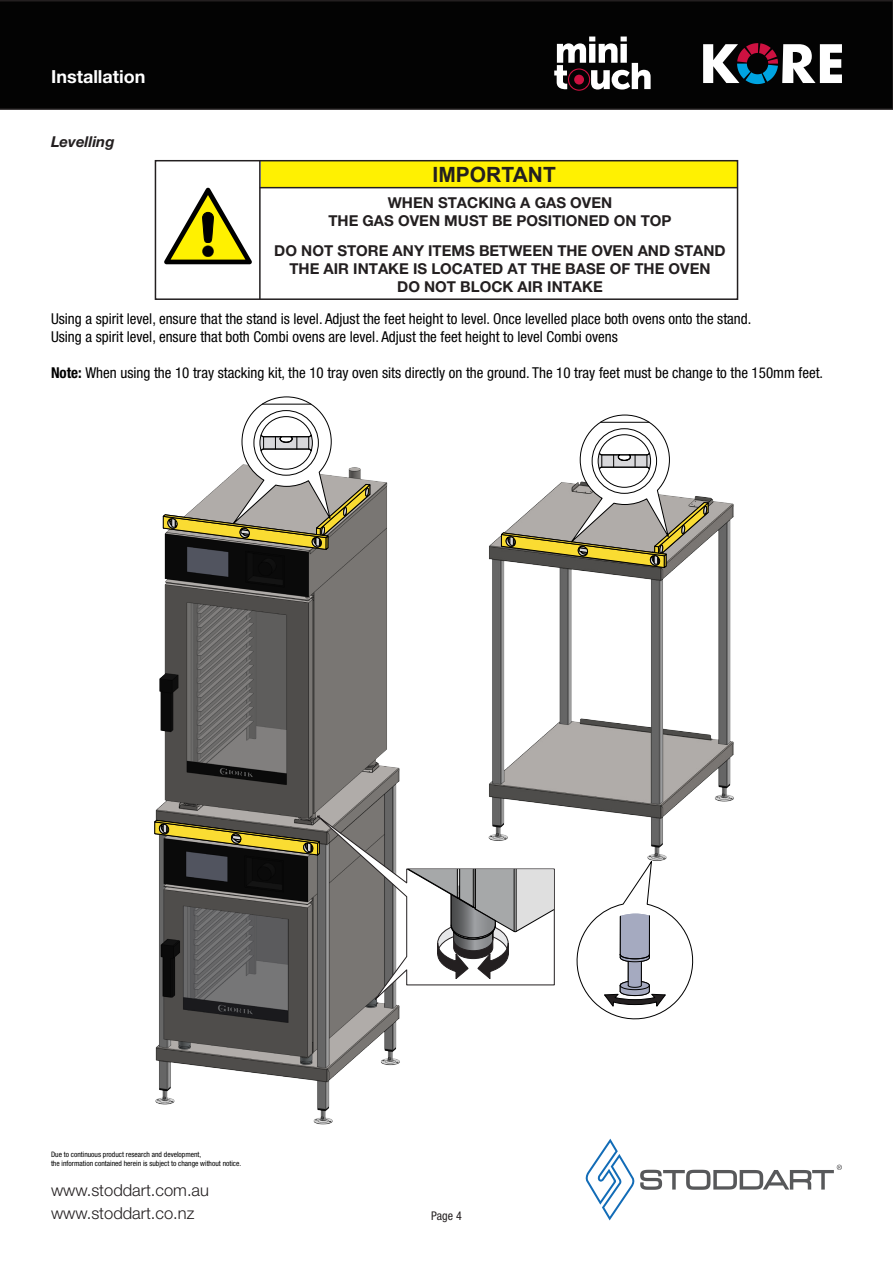
<style>
.page{position:relative;width:893px;height:1263px;background:#fff}
.page>*{position:absolute;margin:0;border:0;box-sizing:border-box;transform-origin:0 0}
.Cells{font:700 21px "Arial";color:#231f20}
.Header_non_content{font:700 18px "Helvetica Neue LT Pro";color:#fff}
.t1{font:300 16.5px/22.8px "Helvetica Neue LT Pro";color:#231f20}
.operation{font:condensed 15px "Helvetica Neue LT Pro";color:#000}
.Cells-2{font:700 15px "Helvetica Neue LT Pro";color:#231f20}
.Sub_Header_Info_-_JM{font:italic 700 15px "Helvetica Neue LT Pro";color:#231f20}
.t2{font:condensed 12px "Helvetica Neue LT Pro";color:#231f20}
.t3{font:condensed 7.5px/9px "Helvetica Neue LT Pro";color:#000}
.s1{font-weight:700}
</style>
<div class="page">
<svg style="left:585px;top:1139px;width:257px;height:81px"></svg>
<div style="left:0;top:0;width:893px;height:110px;background:#030303"></div>
<svg style="left:703px;top:43px;width:139px;height:41px"></svg>
<svg style="left:554px;top:37px;width:97px;height:54px"></svg>
<img style="left:155px;top:480px;width:245px;height:645px">
<svg style="left:162px;top:396px;width:208px;height:154px"></svg>
<hr style="left:262px;top:404px;width:49px;height:1px;background:#000">
<svg style="left:308px;top:808px;width:247px;height:196px"></svg>
<svg style="left:154px;top:816px;width:400px;height:183px"></svg>
<svg style="left:576px;top:879px;width:118px;height:141px"></svg>
<img style="left:471px;top:497px;width:263px;height:382px">
<svg style="left:501px;top:414px;width:208px;height:154px"></svg>
<hr style="left:600px;top:422px;width:49px;height:1px;background:#000">
<svg style="left:164px;top:188px;width:88px;height:76px"></svg>
<div style="left:261px;top:161px;width:476px;height:27px;background:#fff101"></div>
<div style="left:155px;top:160px;width:583px;height:140px;border:2px solid #231f20"></div>
<hr style="left:259px;top:161px;width:2px;height:138px;background:#231f20">
<hr style="left:260px;top:187px;width:478px;height:1px;background:#231f20">
<p class="Header_non_content" style="left:51px;top:65px;width:96px">Installation</p>
<p class="Sub_Header_Info_-_JM" style="left:51px;top:132px;width:65px">Levelling</p>
<p class="Cells" style="left:433px;top:160px;width:125px">IMPORTANT</p>
<p class="Cells-2" style="left:388px;top:193px;width:226px">WHEN STACKING A GAS OVEN</p>
<p class="Cells-2" style="left:328px;top:211px;width:345px">THE GAS OVEN MUST BE POSITIONED ON TOP</p>
<p class="Cells-2" style="left:274px;top:242px;width:453px">DO NOT STORE ANY ITEMS BETWEEN THE OVEN AND STAND</p>
<p class="Cells-2" style="left:289px;top:260px;width:423px">THE AIR INTAKE IS LOCATED AT THE BASE OF THE OVEN</p>
<p class="Cells-2" style="left:397px;top:278px;width:207px">DO NOT BLOCK AIR INTAKE</p>
<p class="operation" style="left:51px;top:310px;width:702px">Using a spirit level, ensure that the stand is level. Adjust the feet height to level. Once levelled place both ovens onto the stand.</p>
<p class="operation" style="left:51px;top:328px;width:568px">Using a spirit level, ensure that both Combi ovens are level. Adjust the feet height to level Combi ovens</p>
<p class="operation" style="left:51px;top:364px;width:774px"><span class="s1">Note:</span> When using the 10 tray stacking kit, the 10 tray oven sits directly on the ground. The 10 tray feet must be change to the 150mm feet.</p>
<p class="t3" style="left:51px;top:1150px;width:192px">Due to continuous product research and development,<br>the information contained herein is subject to change without notice.</p>
<p class="t1" style="left:51px;top:1178px;width:160px">www.stoddart.com.au www.stoddart.co.nz</p>
<p class="t2" style="left:431px;top:1209px;width:32px">Page 4</p>
</div>
